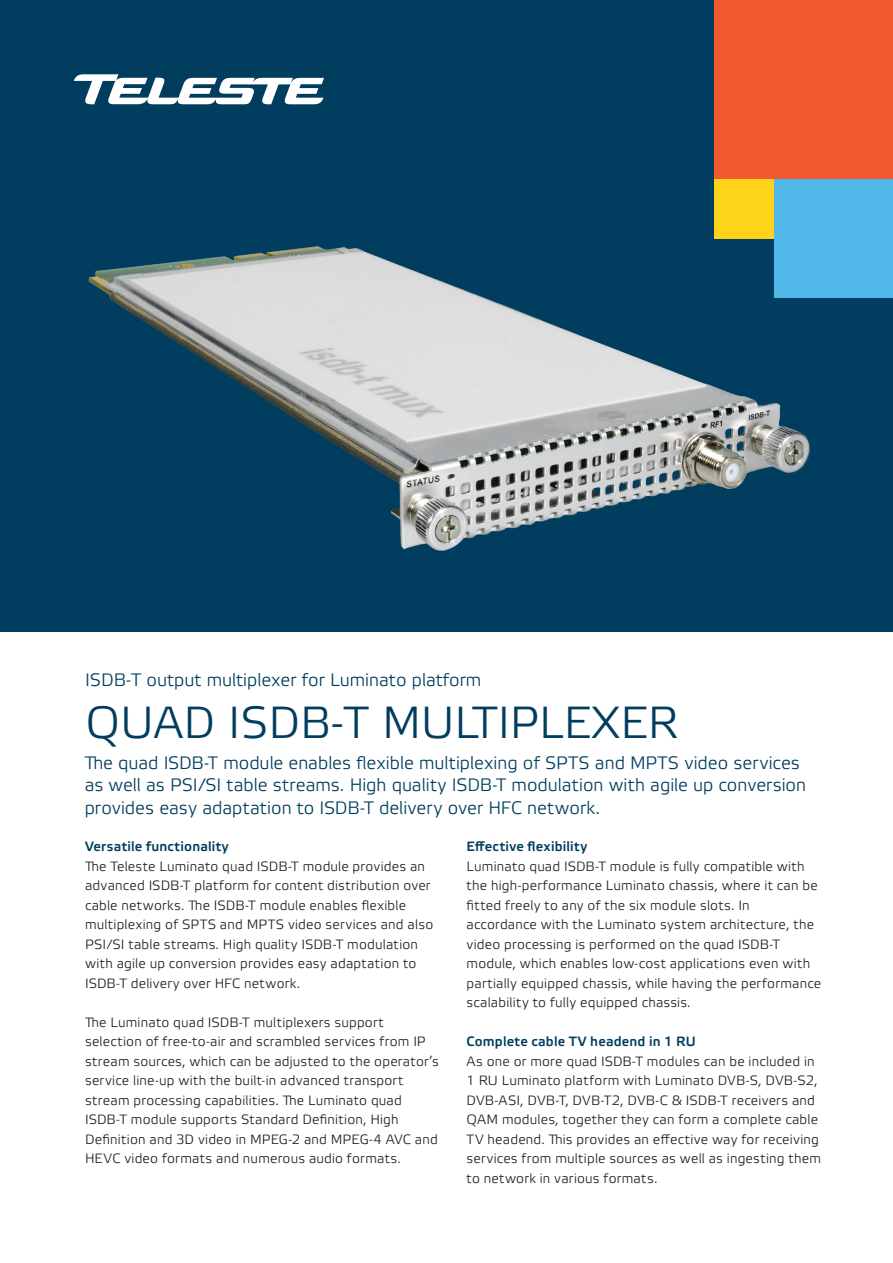
<style>
.page{position:relative;width:893px;height:1263px;background:#fff}
.page>*{position:absolute;margin:0;border:0;box-sizing:border-box;transform-origin:0 0}
.t1{font:45px "Etelka Light Pro";color:#003d5e}
.t2{font:18px/22.5px "Etelka Light Pro";color:#003d5e}
.t3{font:13.5px/19.5px "Etelka Light Pro";letter-spacing:.015em;color:#231f20}
.t4{font:13.5px "Etelka Medium Pro";letter-spacing:.015em;color:#003d5e}
</style>
<div class="page">
<div style="left:0;top:0;width:893px;height:631px;background:#003d5e"></div>
<div style="left:714px;top:0;width:179px;height:179px;background:#f1592f"></div>
<div style="left:774px;top:179px;width:119px;height:119px;background:#50b7e8"></div>
<img style="left:88px;top:179px;width:722px;height:372px">
<svg style="left:74px;top:74px;width:250px;height:30px"></svg>
<h2 class="t2" style="left:85px;top:670px;width:398px">ISDB-T output multiplexer for Luminato platform</h2>
<h1 class="t1" style="left:85px;top:698px;width:595px">QUAD ISDB-T MULTIPLEXER</h1>
<p class="t2" style="left:85px;top:752px;width:723px">The quad ISDB-T module enables flexible multiplexing of SPTS and MPTS video services as well as PSI/SI table streams. High quality ISDB-T modulation with agile up conversion provides easy adaptation to ISDB-T delivery over HFC network.</p>
<p class="t4" style="left:85px;top:839px;width:145px">Versatile functionality</p>
<p class="t3" style="left:85px;top:857px;width:350px">The Teleste Luminato quad ISDB-T module provides an advanced ISDB-T platform for content distribution over cable networks. The ISDB-T module enables flexible multiplexing of SPTS and MPTS video services and also PSI/SI table streams. High quality ISDB-T modulation with agile up conversion provides easy adaptation to ISDB-T delivery over HFC network.</p>
<p class="t3" style="left:85px;top:1013px;width:355px">The Luminato quad ISDB-T multiplexers support selection of free-to-air and scrambled services from IP stream sources, which can be adjusted to the operator’s service line-up with the built-in advanced transport stream processing capabilities. The Luminato quad ISDB-T module supports Standard Definition, High Definition and 3D video in MPEG-2 and MPEG-4 AVC and HEVC video formats and numerous audio formats.</p>
<p class="t4" style="left:467px;top:839px;width:122px">Effective flexibility</p>
<p class="t3" style="left:467px;top:857px;width:356px">Luminato quad ISDB-T module is fully compatible with the high-performance Luminato chassis, where it can be fitted freely to any of the six module slots. In accordance with the Luminato system architecture, the video processing is performed on the quad ISDB-T module, which enables low-cost applications even with partially equipped chassis, while having the performance scalability to fully equipped chassis.</p>
<p class="t4" style="left:467px;top:1034px;width:231px">Complete cable TV headend in 1 RU</p>
<p class="t3" style="left:467px;top:1052px;width:356px">As one or more quad ISDB-T modules can be included in 1 RU Luminato platform with Luminato DVB-S, DVB-S2, DVB-ASI, DVB-T, DVB-T2, DVB-C &amp; ISDB-T receivers and QAM modules, together they can form a complete cable TV headend. This provides an effective way for receiving services from multiple sources as well as ingesting them to network in various formats.</p>
</div>
